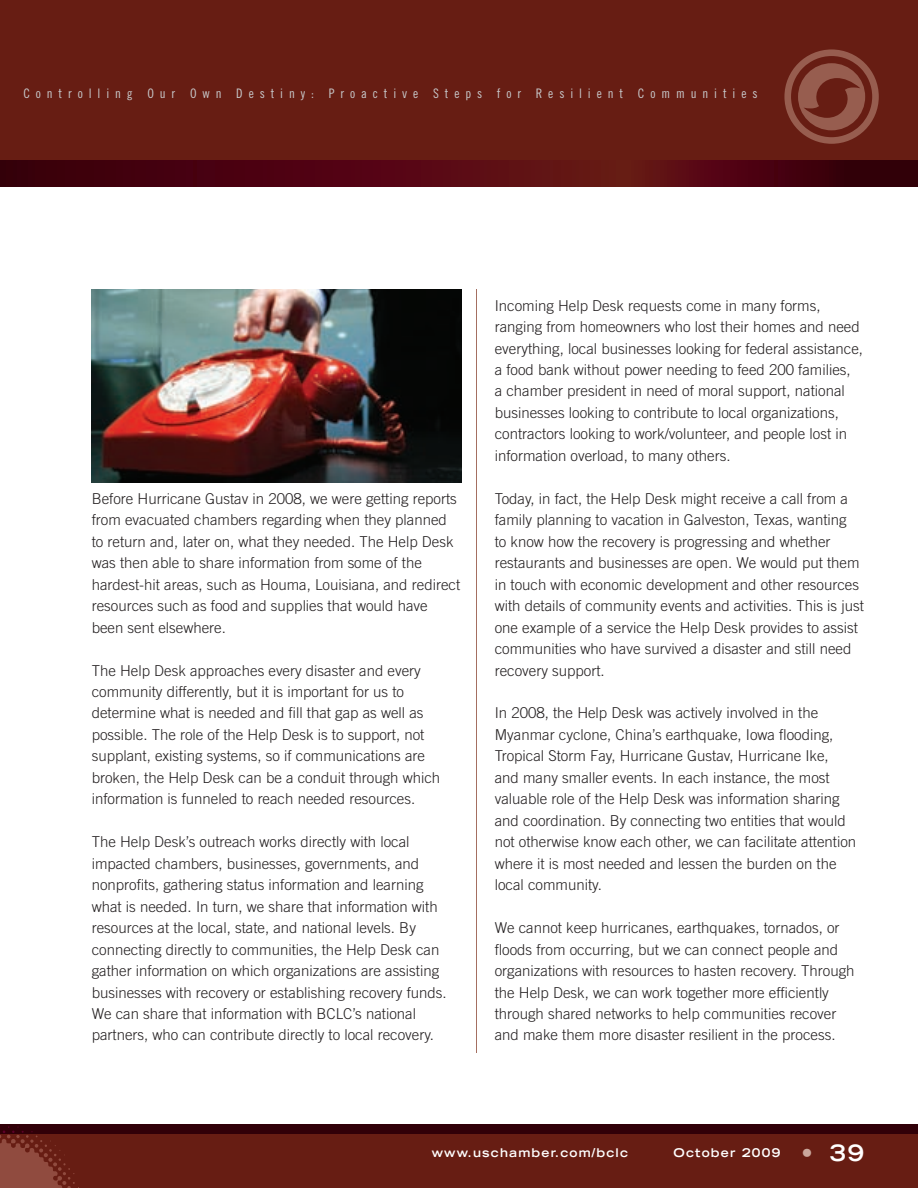
<style>
.page{position:relative;width:918px;height:1188px;background:#fff}
.page>*{position:absolute;margin:0;border:0;box-sizing:border-box;transform-origin:0 0}
.t1{font:300 15px/21.5px "Trade Gothic";color:#231f20}
.t2{font:13.2px "Trade Gothic Cond Eighteen";letter-spacing:.45em;color:#c7c8ca}
.t3{font:700 expanded 12px "Trade Gothic LH";letter-spacing:.1em;color:#fff}
.s1{font-size:22.5px;color:#caa79c}
.s2{font-size:22.5px}
</style>
<div class="page">
<div style="left:0;top:0;width:918px;height:162px;background:#671d13"></div>
<div style="left:0;top:1134px;width:918px;height:54px;background:#671d13"></div>
<div style="left:0;top:1124px;width:918px;height:10px;background:#310008"></div>
<svg style="left:0;top:161px;width:918px;height:25px;background:#4d0610"></svg>
<svg style="left:0;top:1126px;width:79px;height:62px"></svg>
<svg style="left:784px;top:49px;width:95px;height:95px"></svg>
<hr style="left:477px;top:289px;width:1px;height:763px;background:#a46f61">
<img style="left:92px;top:289px;width:369px;height:193px">
<p class="t2" style="left:23px;top:89px;width:736px">Controlling Our Own Destiny: Proactive Steps for Resilient Communities</p>
<p class="t1" style="left:92px;top:489px;width:370px">Before Hurricane Gustav in 2008, we were getting reports from evacuated chambers regarding when they planned to return and, later on, what they needed. The Help Desk was then able to share information from some of the hardest-hit areas, such as Houma, Louisiana, and redirect resources such as food and supplies that would have been sent elsewhere.</p>
<p class="t1" style="left:92px;top:661px;width:350px">The Help Desk approaches every disaster and every community differently, but it is important for us to determine what is needed and fill that gap as well as possible. The role of the Help Desk is to support, not supplant, existing systems, so if communications are broken, the Help Desk can be a conduit through which information is funneled to reach needed resources.</p>
<p class="t1" style="left:92px;top:832px;width:356px">The Help Desk’s outreach works directly with local impacted chambers, businesses, governments, and nonprofits, gathering status information and learning what is needed. In turn, we share that information with resources at the local, state, and national levels. By connecting directly to communities, the Help Desk can gather information on which organizations are assisting businesses with recovery or establishing recovery funds.<br>We can share that information with BCLC’s national partners, who can contribute directly to local recovery.</p>
<p class="t1" style="left:495px;top:296px;width:370px">Incoming Help Desk requests come in many forms, ranging from homeowners who lost their homes and need everything, local businesses looking for federal assistance, a food bank without power needing to feed 200 families,<br>a chamber president in need of moral support, national businesses looking to contribute to local organizations, contractors looking to work/volunteer, and people lost in information overload, to many others.</p>
<p class="t1" style="left:495px;top:489px;width:371px">Today, in fact, the Help Desk might receive a call from a family planning to vacation in Galveston, Texas, wanting<br>to know how the recovery is progressing and whether restaurants and businesses are open. We would put them in touch with economic development and other resources with details of community events and activities. This is just one example of a service the Help Desk provides to assist communities who have survived a disaster and still need recovery support.</p>
<p class="t1" style="left:495px;top:704px;width:363px">In 2008, the Help Desk was actively involved in the Myanmar cyclone, China’s earthquake, Iowa flooding, Tropical Storm Fay, Hurricane Gustav, Hurricane Ike, and many smaller events. In each instance, the most valuable role of the Help Desk was information sharing and coordination. By connecting two entities that would not otherwise know each other, we can facilitate attention where it is most needed and lessen the burden on the local community.</p>
<p class="t1" style="left:495px;top:918px;width:361px">We cannot keep hurricanes, earthquakes, tornados, or floods from occurring, but we can connect people and organizations with resources to hasten recovery. Through the Help Desk, we can work together more efficiently through shared networks to help communities recover and make them more disaster resilient in the process.</p>
<p class="t3" style="left:432px;top:1148px;width:198px">www.uschamber.com/bclc</p>
<p class="t3" style="left:674px;top:1148px;width:192px">October 2009 <span class="s1">•</span> <span class="s2">39</span></p>
</div>
